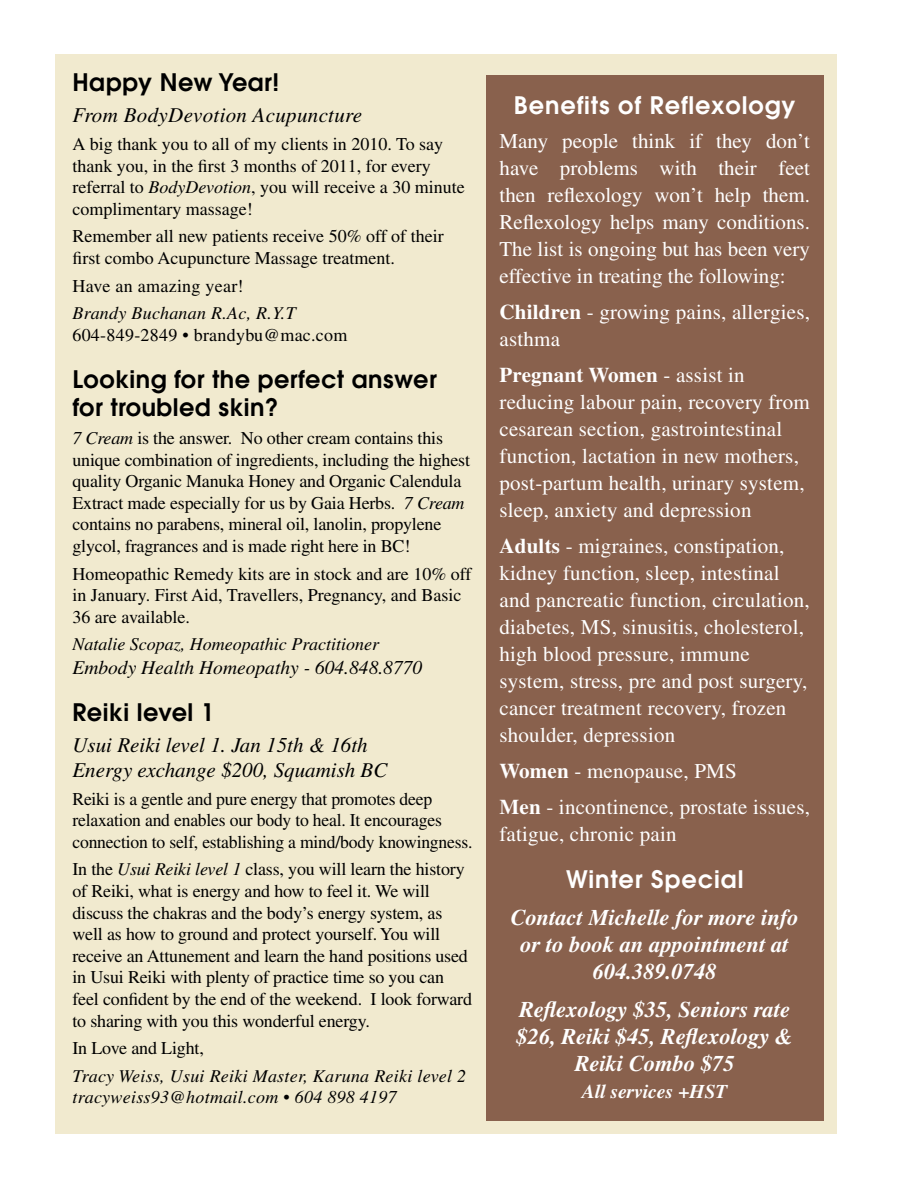
<style>
.page{position:relative;width:918px;height:1188px;background:#fff}
.page>*{position:absolute;margin:0;border:0;box-sizing:border-box;transform-origin:0 0}
.t1{font:600 24px/28.8px "Avant Garde";letter-spacing:.02em;color:#000}
.t2{font:600 24px "Avant Garde";letter-spacing:.04em;color:#fff}
.t3{font:italic 700 22.5px/27px "Times";color:#fff;text-align:center}
.t4{font:21px/27px "Times";letter-spacing:.01em;color:#fff}
.t5{font:italic 21px/25.2px "Times";color:#000}
.t6{font:italic 19.5px "Times";color:#000}
.t7{font:italic 700 19.5px "Times";color:#fff}
.t8{font:18px/21.6px "Times";letter-spacing:-.01em;color:#000}
.t9{font:italic 18px/21.6px "Times";letter-spacing:.015em;color:#000}
.t10{font:18px "Times";letter-spacing:.015em;color:#000}
.s1{font-style:italic}
.s2{font-weight:700}
</style>
<div class="page">
<div style="left:55px;top:55px;width:782px;height:1079px;background:#f1eacf"></div>
<div style="left:486px;top:75px;width:338px;height:1045px;background:#89614d"></div>
<h1 class="t1" style="left:72px;top:68px;width:208px">Happy New Year!</h1>
<p class="t5" style="left:72px;top:103px;width:291px">From BodyDevotion Acupuncture</p>
<p class="t8" style="left:72px;top:133px;width:394px">A big thank you to all of my clients in 2010. To say thank you, in the first 3 months of 2011, for every referral to <span class="s1">BodyDevotion</span>, you will receive a 30 minute complimentary massage!</p>
<p class="t8" style="left:72px;top:226px;width:373px">Remember all new patients receive 50% off of their first combo Acupuncture Massage treatment.</p>
<p class="t10" style="left:72px;top:275px;width:173px">Have an amazing year!</p>
<p class="t9" style="left:72px;top:302px;width:225px">Brandy Buchanan R.Ac, R.Y.T</p>
<p class="t10" style="left:72px;top:325px;width:277px">604-849-2849 • brandybu@mac.com</p>
<h1 class="t1" style="left:72px;top:364px;width:366px">Looking for the perfect answer for troubled skin?</h1>
<p class="t8" style="left:72px;top:427px;width:399px"><span class="s1">7 Cream</span> is the answer. No other cream contains this unique combination of ingredients, including the highest quality Organic Manuka Honey and Organic Calendula Extract made especially for us by Gaia Herbs. <span class="s1">7 Cream </span>contains no parabens, mineral oil, lanolin, propylene glycol, fragrances and is made right here in BC!</p>
<p class="t8" style="left:72px;top:563px;width:400px">Homeopathic Remedy kits are in stock and are 10% off in January. First Aid, Travellers, Pregnancy, and Basic<br>36 are available.</p>
<p class="t9" style="left:72px;top:634px;width:308px">Natalie Scopaz, Homeopathic Practitioner</p>
<p class="t6" style="left:72px;top:657px;width:351px">Embody Health Homeopathy - 604.848.8770</p>
<h1 class="t1" style="left:72px;top:697px;width:144px">Reiki level 1</h1>
<p class="t5" style="left:72px;top:732px;width:316px">Usui Reiki level 1. Jan 15th &amp; 16th<br>Energy exchange $200, Squamish BC</p>
<p class="t8" style="left:72px;top:788px;width:402px">Reiki is a gentle and pure energy that promotes deep relaxation and enables our body to heal. It encourages connection to self, establishing a mind/body knowingness.</p>
<p class="t8" style="left:72px;top:859px;width:401px">In the <span class="s1">Usui Reiki level 1</span> class, you will learn the history of Reiki, what is energy and how to feel it. We will discuss the chakras and the body’s energy system, as well as how to ground and protect yourself. You will receive an Attunement and learn the hand positions used in Usui Reiki with plenty of practice time so you can feel confident by the end of the weekend. I look forward to sharing with you this wonderful energy.</p>
<p class="t8" style="left:72px;top:1037px;width:133px">In Love and Light,</p>
<p class="t9" style="left:72px;top:1065px;width:395px">Tracy Weiss, Usui Reiki Master, Karuna Reiki level 2 tracyweiss93@hotmail.com • 604 898 4197</p>
<h1 class="t2" style="left:514px;top:89px;width:283px">Benefits of Reflexology</h1>
<p class="t4" style="left:500px;top:128px;width:312px;text-align:justify">Many people think if they don’t have problems with their feet then reflexology won’t help them.<br>Reflexology helps many conditions.<br>The list is ongoing but has been very effective in treating the following:</p>
<p class="t4" style="left:500px;top:299px;width:312px"><span class="s2">Children</span> - growing pains, allergies, asthma</p>
<p class="t4" style="left:500px;top:362px;width:312px"><span class="s2">Pregnant Women</span> - assist in reducing labour pain, recovery from cesarean section, gastrointestinal function, lactation in new mothers, post-partum health, urinary system, sleep, anxiety and depression</p>
<p class="t4" style="left:500px;top:533px;width:312px"><span class="s2">Adults</span> - migraines, constipation, kidney function, sleep, intestinal and pancreatic function, circulation, diabetes, MS, sinusitis, cholesterol, high blood pressure, immune system, stress, pre and post surgery, cancer treatment recovery, frozen shoulder, depression</p>
<p class="t4" style="left:500px;top:753px;width:312px;line-height:36px"><span class="s2">Women</span> - menopause, PMS<br><span class="s2">Men</span> - incontinence, prostate issues,</p>
<p class="t4" style="left:500px;top:821px;width:179px">fatigue, chronic pain</p>
<h1 class="t2" style="left:566px;top:863px;width:179px">Winter Special</h1>
<p class="t3" style="left:511px;top:904px;width:290px">Contact Michelle for more info or to book an appointment at<br>604.389.0748</p>
<p class="t3" style="left:517px;top:995px;width:278px">Reflexology $35, Seniors rate $26, Reiki $45, Reflexology &amp;<br>Reiki Combo $75</p>
<p class="t7" style="left:582px;top:1080px;width:147px">All services +HST</p>
</div>
